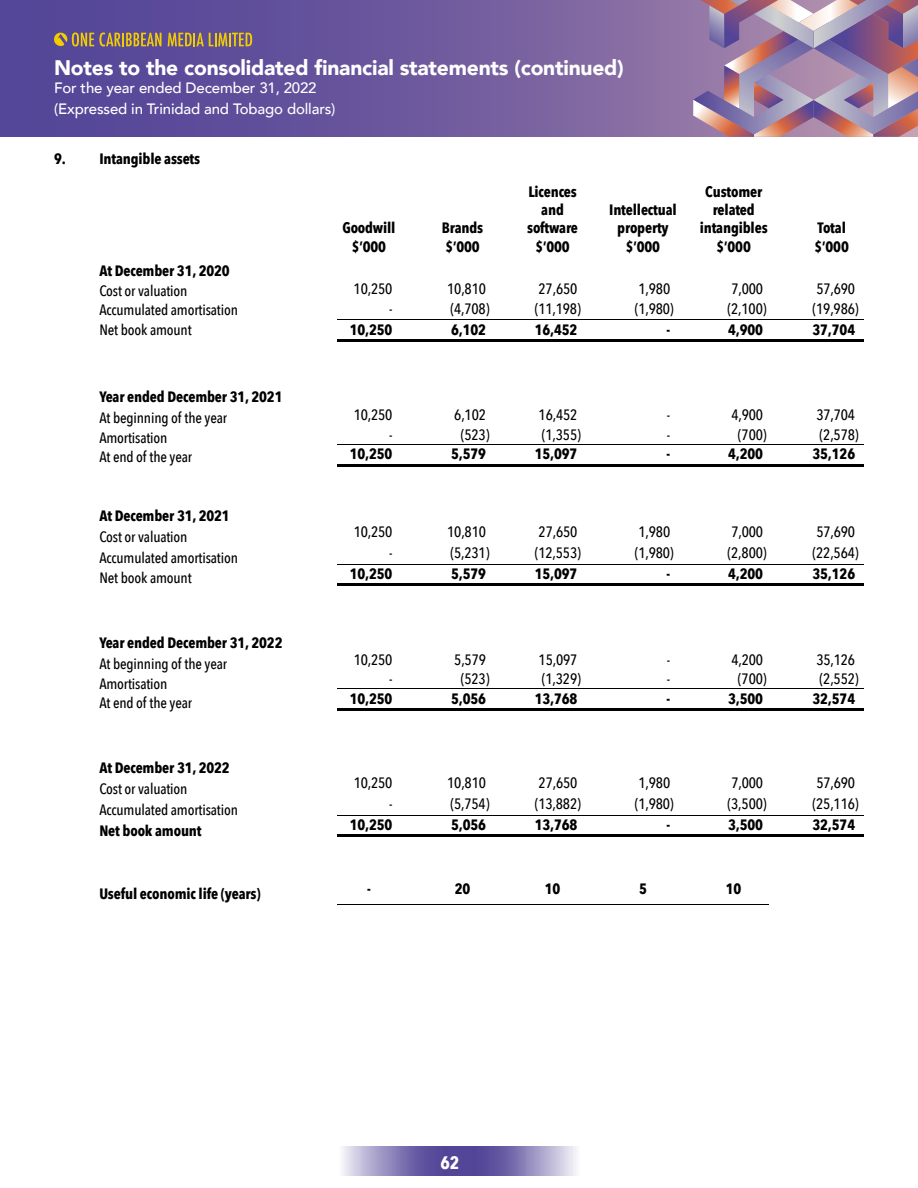
<style>
.page{position:relative;width:918px;height:1188px;background:#fff}
.page>*{position:absolute;margin:0;border:0;box-sizing:border-box;transform-origin:0 0}
.t1{font:900 21px "Avenir";letter-spacing:-.01em;color:#fff}
.t2{font:700 18px "Avenir Next Condensed";color:#fff}
.t3{font:500 15px/19.5px "Avenir Next Condensed";letter-spacing:-.01em;color:#000}
.t4{font:700 15px/18px "Avenir Next Condensed";letter-spacing:-.01em;color:#000;text-align:center}
.t5{font:500 15px/21px "Avenir";letter-spacing:-.01em;color:#fff}
</style>
<div class="page">
<img style="left:343px;top:1147px;width:234px;height:28px">
<svg style="left:0;top:0;width:633px;height:137px;background:#67559c"></svg>
<svg style="left:633px;top:0;width:285px;height:137px;background:#a081a2"></svg>
<svg style="left:168px;top:33px;width:84px;height:13px"></svg>
<svg style="left:53px;top:32px;width:109px;height:15px;background:#977e59"></svg>
<hr style="left:338px;top:340px;width:526px;height:2px;background:#000">
<hr style="left:338px;top:320px;width:526px;height:1px;background:#000">
<hr style="left:338px;top:464px;width:526px;height:2px;background:#000">
<hr style="left:338px;top:444px;width:526px;height:1px;background:#000">
<hr style="left:338px;top:584px;width:526px;height:2px;background:#000">
<hr style="left:338px;top:564px;width:526px;height:1px;background:#000">
<hr style="left:338px;top:709px;width:526px;height:2px;background:#000">
<hr style="left:338px;top:689px;width:526px;height:1px;background:#000">
<hr style="left:338px;top:835px;width:526px;height:2px;background:#000">
<hr style="left:338px;top:815px;width:526px;height:1px;background:#000">
<hr style="left:338px;top:904px;width:432px;height:1px;background:#000">
<h1 class="t1" style="left:54px;top:50px;width:571px">Notes to the consolidated financial statements (continued)</h1>
<p class="t5" style="left:54px;top:76px;width:283px">For the year ended December 31, 2022 (Expressed in Trinidad and Tobago dollars)</p>
<p class="t4" style="left:54px;top:149px;width:148px">9. Intangible assets</p>
<p class="t4" style="left:99px;top:262px;width:132px">At December 31, 2020</p>
<p class="t3" style="left:99px;top:280px;width:140px">Cost or valuation<br>Accumulated amortisation<br>Net book amount</p>
<p class="t4" style="left:99px;top:388px;width:185px">Year ended December 31, 2021</p>
<p class="t3" style="left:99px;top:408px;width:129px">At beginning of the year<br>Amortisation<br>At end of the year</p>
<p class="t4" style="left:99px;top:506px;width:132px">At December 31, 2021</p>
<p class="t3" style="left:99px;top:526px;width:140px;line-height:21px">Cost or valuation<br>Accumulated amortisation<br>Net book amount</p>
<p class="t4" style="left:99px;top:634px;width:185px">Year ended December 31, 2022</p>
<p class="t3" style="left:99px;top:654px;width:129px">At beginning of the year<br>Amortisation<br>At end of the year</p>
<p class="t4" style="left:99px;top:758px;width:132px">At December 31, 2022</p>
<p class="t3" style="left:99px;top:778px;width:140px;line-height:21px">Cost or valuation<br>Accumulated amortisation</p>
<p class="t4" style="left:99px;top:821px;width:104px">Net book amount</p>
<p class="t4" style="left:99px;top:884px;width:163px">Useful economic life (years)</p>
<p class="t4" style="left:342px;top:218px;width:55px;line-height:19.5px">Goodwill $’000</p>
<p class="t3" style="left:354px;top:279px;width:40px;text-align:right">10,250 -</p>
<p class="t4" style="left:350px;top:321px;width:44px">10,250</p>
<p class="t3" style="left:354px;top:405px;width:40px;text-align:right">10,250 -</p>
<p class="t4" style="left:350px;top:445px;width:44px">10,250</p>
<p class="t3" style="left:354px;top:522px;width:40px;line-height:21px;text-align:right">10,250 -</p>
<p class="t4" style="left:350px;top:565px;width:44px">10,250</p>
<p class="t3" style="left:354px;top:650px;width:40px;text-align:right">10,250 -</p>
<p class="t4" style="left:350px;top:690px;width:44px">10,250</p>
<p class="t3" style="left:354px;top:772px;width:40px;line-height:21px;text-align:right">10,250 -</p>
<p class="t4" style="left:350px;top:816px;width:44px">10,250</p>
<p class="t4" style="left:367px;top:880px;width:5px">-</p>
<p class="t4" style="left:442px;top:218px;width:43px;line-height:19.5px;text-align:left">Brands $’000</p>
<p class="t3" style="left:447px;top:279px;width:44px">10,810 (4,708)</p>
<p class="t4" style="left:451px;top:321px;width:36px">6,102</p>
<p class="t3" style="left:454px;top:405px;width:37px;text-align:center">6,102 (523)</p>
<p class="t4" style="left:451px;top:445px;width:36px">5,579</p>
<p class="t3" style="left:447px;top:522px;width:44px;line-height:21px">10,810 (5,231)</p>
<p class="t4" style="left:451px;top:565px;width:36px">5,579</p>
<p class="t3" style="left:454px;top:650px;width:37px;text-align:center">5,579 (523)</p>
<p class="t4" style="left:451px;top:690px;width:36px">5,056</p>
<p class="t3" style="left:447px;top:772px;width:44px;line-height:21px">10,810 (5,754)</p>
<p class="t4" style="left:451px;top:816px;width:36px">5,056</p>
<p class="t4" style="left:455px;top:880px;width:17px">20</p>
<p class="t4" style="left:527px;top:183px;width:52px">Licences and software</p>
<p class="t4" style="left:535px;top:238px;width:36px">$’000</p>
<p class="t3" style="left:535px;top:279px;width:48px">27,650 (11,198)</p>
<p class="t4" style="left:535px;top:321px;width:44px">16,452</p>
<p class="t3" style="left:539px;top:405px;width:44px">16,452 (1,355)</p>
<p class="t4" style="left:535px;top:445px;width:44px">15,097</p>
<p class="t3" style="left:535px;top:522px;width:48px;line-height:21px">27,650 (12,553)</p>
<p class="t4" style="left:535px;top:565px;width:44px">15,097</p>
<p class="t3" style="left:539px;top:650px;width:44px">15,097 (1,329)</p>
<p class="t4" style="left:535px;top:690px;width:44px">13,768</p>
<p class="t3" style="left:535px;top:772px;width:48px;line-height:21px">27,650 (13,882)</p>
<p class="t4" style="left:535px;top:816px;width:44px">13,768</p>
<p class="t4" style="left:545px;top:880px;width:17px">10</p>
<p class="t4" style="left:609px;top:201px;width:69px">Intellectual property</p>
<p class="t4" style="left:626px;top:238px;width:36px">$’000</p>
<p class="t3" style="left:635px;top:279px;width:41px">1,980 (1,980)</p>
<p class="t4" style="left:667px;top:321px;width:5px">-</p>
<p class="t3" style="left:667px;top:405px;width:5px">- -</p>
<p class="t4" style="left:667px;top:445px;width:5px">-</p>
<p class="t3" style="left:635px;top:522px;width:41px;line-height:21px">1,980 (1,980)</p>
<p class="t4" style="left:667px;top:565px;width:5px">-</p>
<p class="t3" style="left:667px;top:650px;width:5px">- -</p>
<p class="t4" style="left:667px;top:690px;width:5px">-</p>
<p class="t3" style="left:635px;top:772px;width:41px;line-height:21px">1,980 (1,980)</p>
<p class="t4" style="left:667px;top:816px;width:5px">-</p>
<p class="t4" style="left:639px;top:880px;width:9px">5</p>
<p class="t4" style="left:700px;top:183px;width:69px">Customer related intangibles</p>
<p class="t4" style="left:717px;top:238px;width:36px">$’000</p>
<p class="t3" style="left:728px;top:279px;width:41px">7,000 (2,100)</p>
<p class="t4" style="left:728px;top:321px;width:36px">4,900</p>
<p class="t3" style="left:731px;top:405px;width:37px;text-align:center">4,900 (700)</p>
<p class="t4" style="left:728px;top:445px;width:36px">4,200</p>
<p class="t3" style="left:728px;top:522px;width:41px;line-height:21px">7,000 (2,800)</p>
<p class="t4" style="left:728px;top:565px;width:36px">4,200</p>
<p class="t3" style="left:731px;top:650px;width:37px;text-align:center">4,200 (700)</p>
<p class="t4" style="left:728px;top:690px;width:36px">3,500</p>
<p class="t3" style="left:728px;top:772px;width:41px;line-height:21px">7,000 (3,500)</p>
<p class="t4" style="left:728px;top:816px;width:36px">3,500</p>
<p class="t4" style="left:726px;top:880px;width:17px">10</p>
<p class="t4" style="left:815px;top:218px;width:36px;line-height:19.5px;text-align:left">Total $’000</p>
<p class="t3" style="left:813px;top:279px;width:48px">57,690 (19,986)</p>
<p class="t4" style="left:813px;top:321px;width:44px">37,704</p>
<p class="t3" style="left:816px;top:405px;width:44px">37,704 (2,578)</p>
<p class="t4" style="left:813px;top:445px;width:44px">35,126</p>
<p class="t3" style="left:813px;top:522px;width:48px;line-height:21px">57,690 (22,564)</p>
<p class="t4" style="left:813px;top:565px;width:44px">35,126</p>
<p class="t3" style="left:816px;top:650px;width:44px">35,126 (2,552)</p>
<p class="t4" style="left:813px;top:690px;width:44px">32,574</p>
<p class="t3" style="left:813px;top:772px;width:48px;line-height:21px">57,690 (25,116)</p>
<p class="t4" style="left:813px;top:816px;width:44px">32,574</p>
<p class="t2" style="left:441px;top:1151px;width:20px">62</p>
</div>
